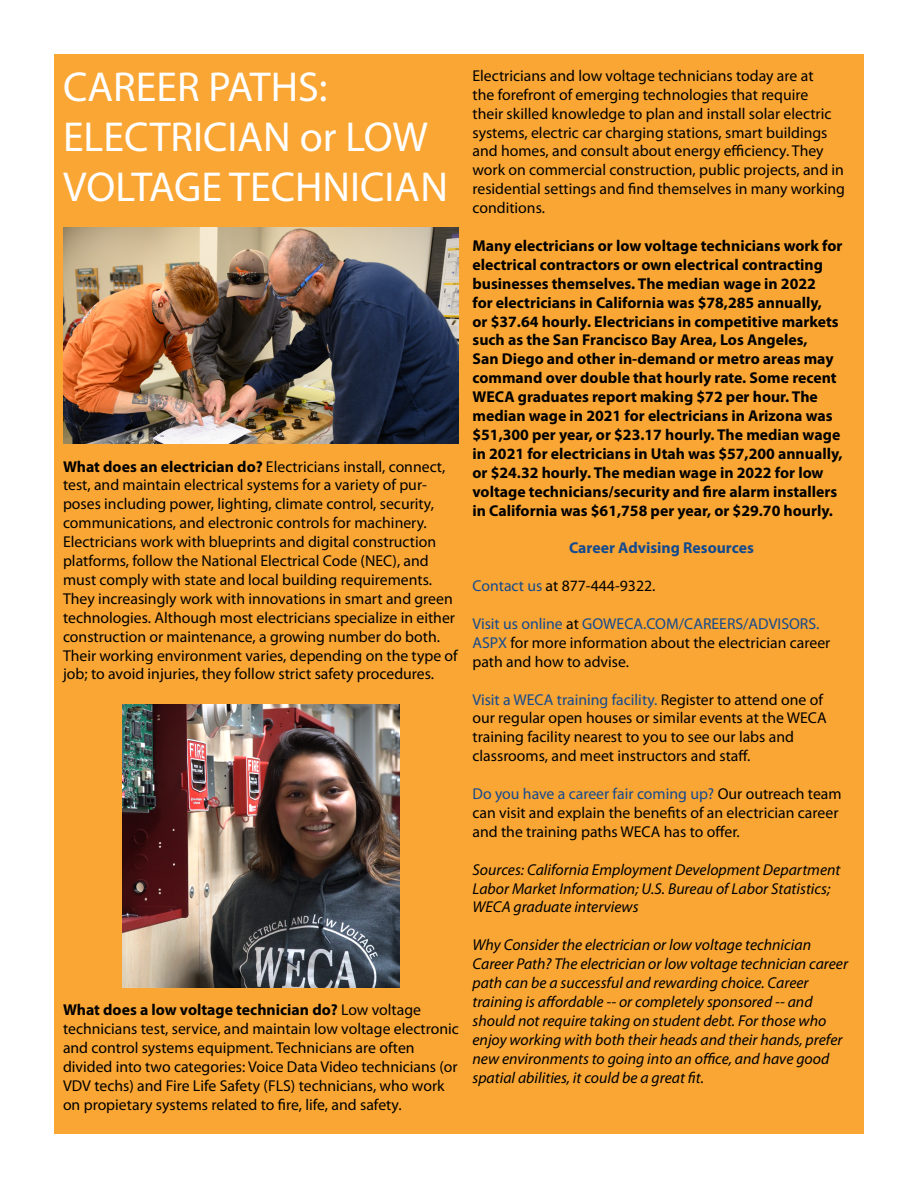
<style>
.page{position:relative;width:918px;height:1188px;background:#fff}
.page>*{position:absolute;margin:0;border:0;box-sizing:border-box;transform-origin:0 0}
.t1{font:42px/50.4px "Myriad Pro";color:#fff}
.t2{font:15.75px/18.9px "Myriad Pro";color:#000}
.t3{font:700 15.75px/18.9px "Myriad Pro";color:#000}
.t4{font:italic 15.75px/18.9px "Myriad Pro";color:#000}
.t5{font:700 15.75px "Myriad Pro";color:#144a8e}
.s1{font-weight:700}
.s2{color:#144a8e}
</style>
<div class="page">
<div style="left:54px;top:54px;width:810px;height:1080px;background:#faa634"></div>
<img style="left:63px;top:227px;width:396px;height:217px">
<img style="left:123px;top:704px;width:276px;height:283px">
<h1 class="t1" style="left:63px;top:61px;width:386px">CAREER PATHS:<br>ELECTRICIAN or LOW<br>VOLTAGE TECHNICIAN</h1>
<p class="t2" style="left:63px;top:457px;width:396px"><span class="s1">What does an electrician do?</span> Electricians install, connect, test, and maintain electrical systems for a variety of pur&shy;poses including power, lighting, climate control, security, communications, and electronic controls for machinery.<br>Electricians work with blueprints and digital construction platforms, follow the National Electrical Code (NEC), and must comply with state and local building requirements.<br>They increasingly work with innovations in smart and green technologies. Although most electricians specialize in either construction or maintenance, a growing number do both.<br>Their working environment varies, depending on the type of job; to avoid injuries, they follow strict safety procedures.</p>
<p class="t2" style="left:63px;top:1000px;width:397px"><span class="s1">What does a low voltage technician do?</span> Low voltage technicians test, service, and maintain low voltage electronic and control systems equipment. Technicians are often divided into two categories: Voice Data Video technicians (or VDV techs) and Fire Life Safety (FLS) technicians, who work on propietary systems related to fire, life, and safety.</p>
<p class="t2" style="left:472px;top:66px;width:374px">Electricians and low voltage technicians today are at<br>the forefront of emerging technologies that require<br>their skilled knowledge to plan and install solar electric systems, electric car charging stations, smart buildings and homes, and consult about energy efficiency. They work on commercial construction, public projects, and in residential settings and find themselves in many working conditions.</p>
<p class="t3" style="left:472px;top:236px;width:372px">Many electricians or low voltage technicians work for electrical contractors or own electrical contracting businesses themselves. The median wage in 2022<br>for electricians in California was $78,285 annually,<br>or $37.64 hourly. Electricians in competitive markets such as the San Francisco Bay Area, Los Angeles,<br>San Diego and other in-demand or metro areas may command over double that hourly rate. Some recent WECA graduates report making $72 per hour. The median wage in 2021 for electricians in Arizona was $51,300 per year, or $23.17 hourly. The median wage in 2021 for electricians in Utah was $57,200 annually, or $24.32 hourly. The median wage in 2022 for low voltage technicians/security and fire alarm installers in California was $61,758 per year, or $29.70 hourly.</p>
<p class="t5" style="left:569px;top:539px;width:186px">Career Advising Resources</p>
<p class="t2" style="left:472px;top:576px;width:184px"><span class="s2">Contact us</span> at 877-444-9322.</p>
<p class="t2" style="left:472px;top:614px;width:359px"><span class="s2">Visit us online</span> at <span class="s2">GOWECA.COM/CAREERS/ADVISORS.<br>ASPX</span> for more information about the electrician career path and how to advise.</p>
<p class="t2" style="left:472px;top:690px;width:356px"><span class="s2">Visit a WECA training facility.</span> Register to attend one of our regular open houses or similar events at the WECA training facility nearest to you to see our labs and classrooms, and meet instructors and staff.</p>
<p class="t2" style="left:472px;top:784px;width:371px"><span class="s2">Do you have a career fair coming up?</span> Our outreach team can visit and explain the benefits of an electrician career and the training paths WECA has to offer.</p>
<p class="t4" style="left:472px;top:860px;width:369px">Sources: California Employment Development Department<br>Labor Market Information; U.S. Bureau of Labor Statistics;<br>WECA graduate interviews</p>
<p class="t4" style="left:472px;top:935px;width:377px">Why Consider the electrician or low voltage technician Career Path? The electrician or low voltage technician career path can be a successful and rewarding choice. Career training is affordable -- or completely sponsored -- and should not require taking on student debt. For those who enjoy working with both their heads and their hands, prefer new environments to going into an office, and have good spatial abilities, it could be a great fit.</p>
</div>
